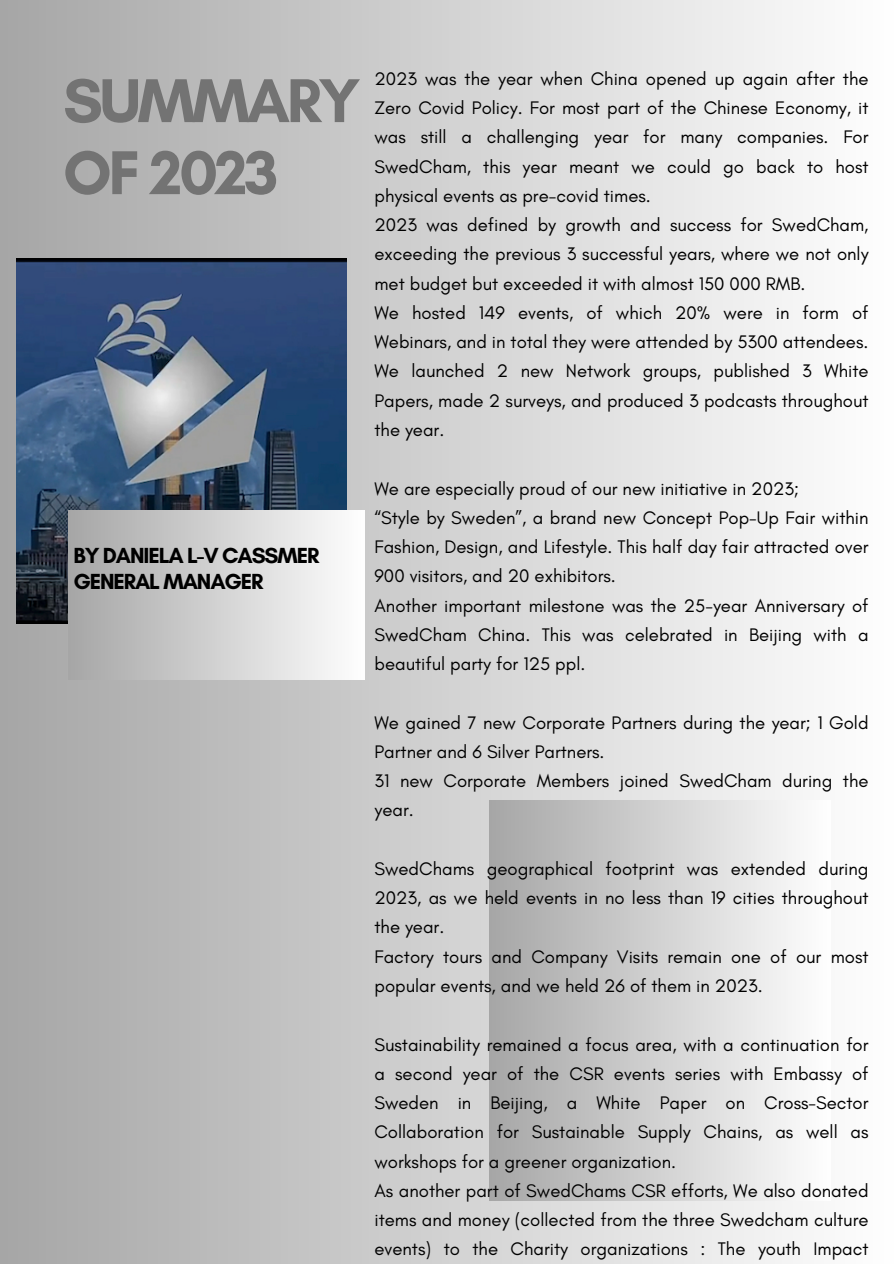
<style>
.page{position:relative;width:894px;height:1264px;background:#fff}
.page>*{position:absolute;margin:0;border:0;box-sizing:border-box;transform-origin:0 0}
.t1{font:700 63px/72px "Glacial Indifference";letter-spacing:-.05em;color:#737373}
.t2{font:700 22.2px/26.2px "Glacial Indifference";letter-spacing:-.05em;color:#000}
.t3{font:18.45px/29.2px "Glacial Indifference";color:#000}
</style>
<div class="page">
<div style="left:0;top:0;width:893px;height:1263px;background:linear-gradient(to right,#a5a5a5,#fffefe)"></div>
<img style="left:17px;top:259px;width:329px;height:364px">
<div style="left:68px;top:510px;width:296px;height:169px;background:linear-gradient(to right,#a6a6a6,#fefefe)"></div>
<div style="left:489px;top:800px;width:341px;height:400px;background:linear-gradient(to right,#a6a6a6,#fefefe)"></div>
<h1 class="t1" style="left:63px;top:64px;width:299px">SUMMARY<br>OF 2023</h1>
<p class="t3" style="left:374px;top:64px;width:495px">2023 was the year when China opened up again after the Zero Covid Policy. For most part of the Chinese Economy, it was still a challenging year for many companies. For SwedCham, this year meant we could go back to host physical events as pre-covid times.<br>2023 was defined by growth and success for SwedCham, exceeding the previous 3 successful years, where we not only met budget but exceeded it with almost 150 000 RMB.<br>We hosted 149 events, of which 20% were in form of Webinars, and in total they were attended by 5300 attendees.<br>We launched 2 new Network groups, published 3 White Papers, made 2 surveys, and produced 3 podcasts throughout the year.</p>
<p class="t3" style="left:374px;top:473px;width:495px">We are especially proud of our new initiative in 2023;<br>“Style by Sweden”, a brand new Concept Pop-Up Fair within Fashion, Design, and Lifestyle. This half day fair attracted over 900 visitors, and 20 exhibitors.<br>Another important milestone was the 25-year Anniversary of SwedCham China. This was celebrated in Beijing with a beautiful party for 125 ppl.</p>
<p class="t3" style="left:374px;top:707px;width:495px">We gained 7 new Corporate Partners during the year; 1 Gold Partner and 6 Silver Partners.<br>31 new Corporate Members joined SwedCham during the year.</p>
<p class="t3" style="left:374px;top:853px;width:495px">SwedChams geographical footprint was extended during 2023, as we held events in no less than 19 cities throughout the year.<br>Factory tours and Company Visits remain one of our most popular events, and we held 26 of them in 2023.</p>
<p class="t3" style="left:374px;top:1029px;width:495px">Sustainability remained a focus area, with a continuation for a second year of the CSR events series with Embassy of Sweden in Beijing, a White Paper on Cross-Sector Collaboration for Sustainable Supply Chains, as well as workshops for a greener organization.<br>As another part of SwedChams CSR efforts, We also donated items and money (collected from the three Swedcham culture events) to the Charity organizations : The youth Impact</p>
<h2 class="t2" style="left:73px;top:542px;width:247px">BY DANIELA L-V CASSMER<br>GENERAL MANAGER</h2>
</div>
